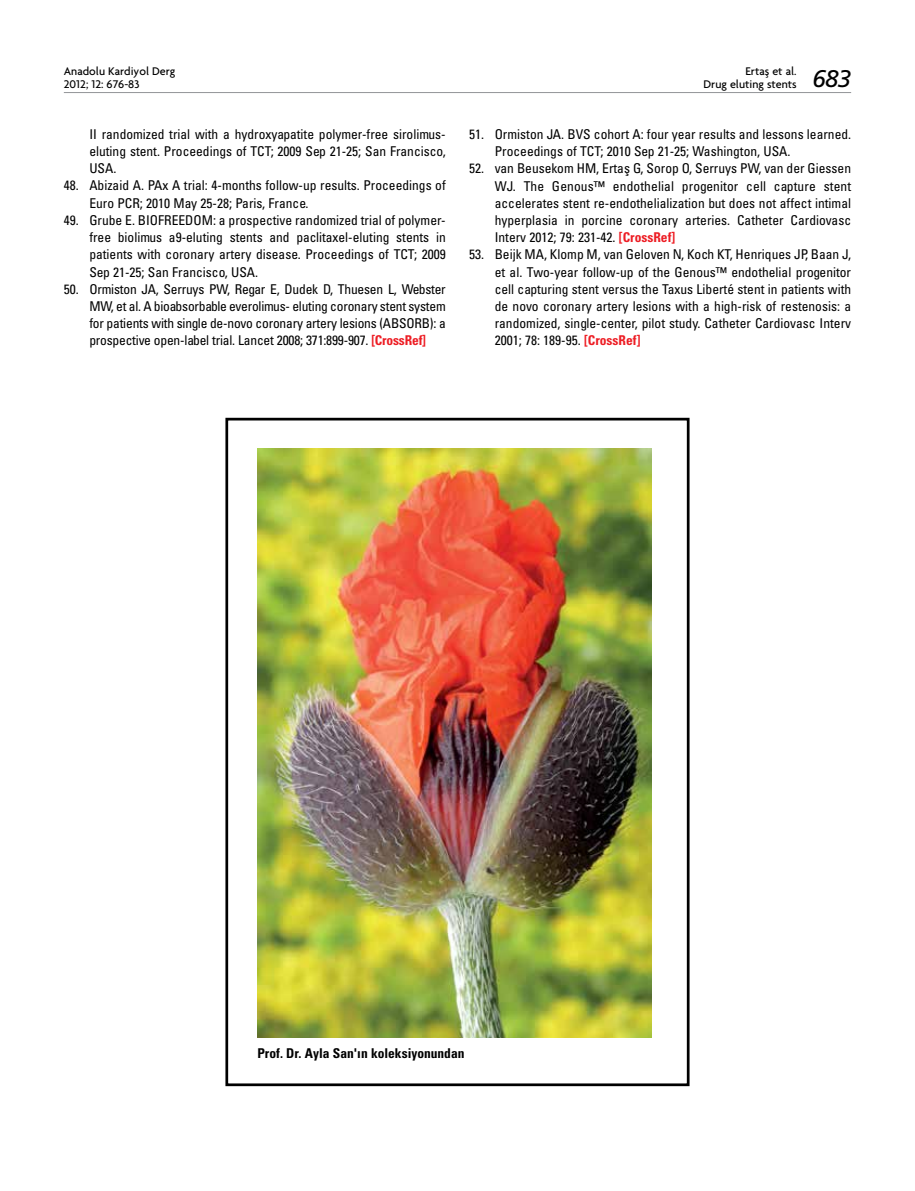
<style>
.page{position:relative;width:915px;height:1191px;background:#fff}
.page>*{position:absolute;margin:0;border:0;box-sizing:border-box;transform-origin:0 0}
.t1{font:24px "Frutiger Italic Tr";color:#000}
.t2{font:13.5px/17.2px "Univers Condensed Tr";color:#000;text-align:justify}
.t3{font:13.5px "Univers Cond Bd Tr";color:#000}
.t4{font:500 12px/13.5px "Firma";color:#000;text-align:right}
.s1{font-family:"Univers Cond Bd Tr";color:#ed1d24}
</style>
<div class="page">
<div style="left:225px;top:418px;width:464px;height:668px;border:3px solid #000"></div>
<img style="left:258px;top:449px;width:392px;height:588px">
<hr style="left:64px;top:92px;width:786px;height:1px;background:#939598">
<p class="t4" style="left:703px;top:64px;width:95px">Ertaş et al.<br>Drug eluting stents</p>
<p class="t4" style="left:64px;top:64px;width:113px;text-align:left">Anadolu Kardiyol Derg<br>2012; 12: 676-83</p>
<h1 class="t1" style="left:812px;top:65px;width:40px">683</h1>
<p class="t2" style="left:89px;top:125px;width:358px">II randomized trial with a hydroxyapatite polymer-free sirolimus&shy;eluting stent. Proceedings of TCT; 2009 Sep 21-25; San Francisco, USA.</p>
<p class="t2" style="left:89px;top:177px;width:358px;text-indent:-26px">48. Abizaid A. PAx A trial: 4-months follow-up results. Proceedings of<br>Euro PCR; 2010 May 25-28; Paris, France.</p>
<p class="t2" style="left:89px;top:211px;width:358px;text-indent:-26px">49. Grube E. BIOFREEDOM: a prospective randomized trial of polymer&shy;free biolimus a9-eluting stents and paclitaxel-eluting stents in patients with coronary artery disease. Proceedings of TCT; 2009<br>Sep 21-25; San Francisco, USA.</p>
<p class="t2" style="left:89px;top:280px;width:358px;text-indent:-26px">50. Ormiston JA, Serruys PW, Regar E, Dudek D, Thuesen L, Webster MW, et al. A bioabsorbable everolimus- eluting coronary stent system for patients with single de-novo coronary artery lesions (ABSORB): a prospective open-label trial. Lancet 2008; 371:899-907. <span class="s1">[CrossRef]</span></p>
<p class="t2" style="left:494px;top:125px;width:358px;text-indent:-26px">51. Ormiston JA. BVS cohort A: four year results and lessons learned.<br>Proceedings of TCT; 2010 Sep 21-25; Washington, USA.</p>
<p class="t2" style="left:494px;top:160px;width:358px;text-indent:-26px">52. van Beusekom HM, Ertaş G, Sorop O, Serruys PW, van der Giessen WJ. The Genous™ endothelial progenitor cell capture stent accelerates stent re-endothelialization but does not affect intimal hyperplasia in porcine coronary arteries. Catheter Cardiovasc Interv 2012; 79: 231-42. <span class="s1">[CrossRef]</span></p>
<p class="t2" style="left:494px;top:245px;width:358px;text-indent:-26px">53. Beijk MA, Klomp M, van Geloven N, Koch KT, Henriques JP, Baan J, et al. Two-year follow-up of the Genous™ endothelial progenitor cell capturing stent versus the Taxus Liberté stent in patients with de novo coronary artery lesions with a high-risk of restenosis: a randomized, single-center, pilot study. Catheter Cardiovasc Interv 2001; 78: 189-95. <span class="s1">[CrossRef]</span></p>
<p class="t3" style="left:257px;top:1044px;width:208px">Prof. Dr. Ayla San'ın koleksiyonundan</p>
</div>
